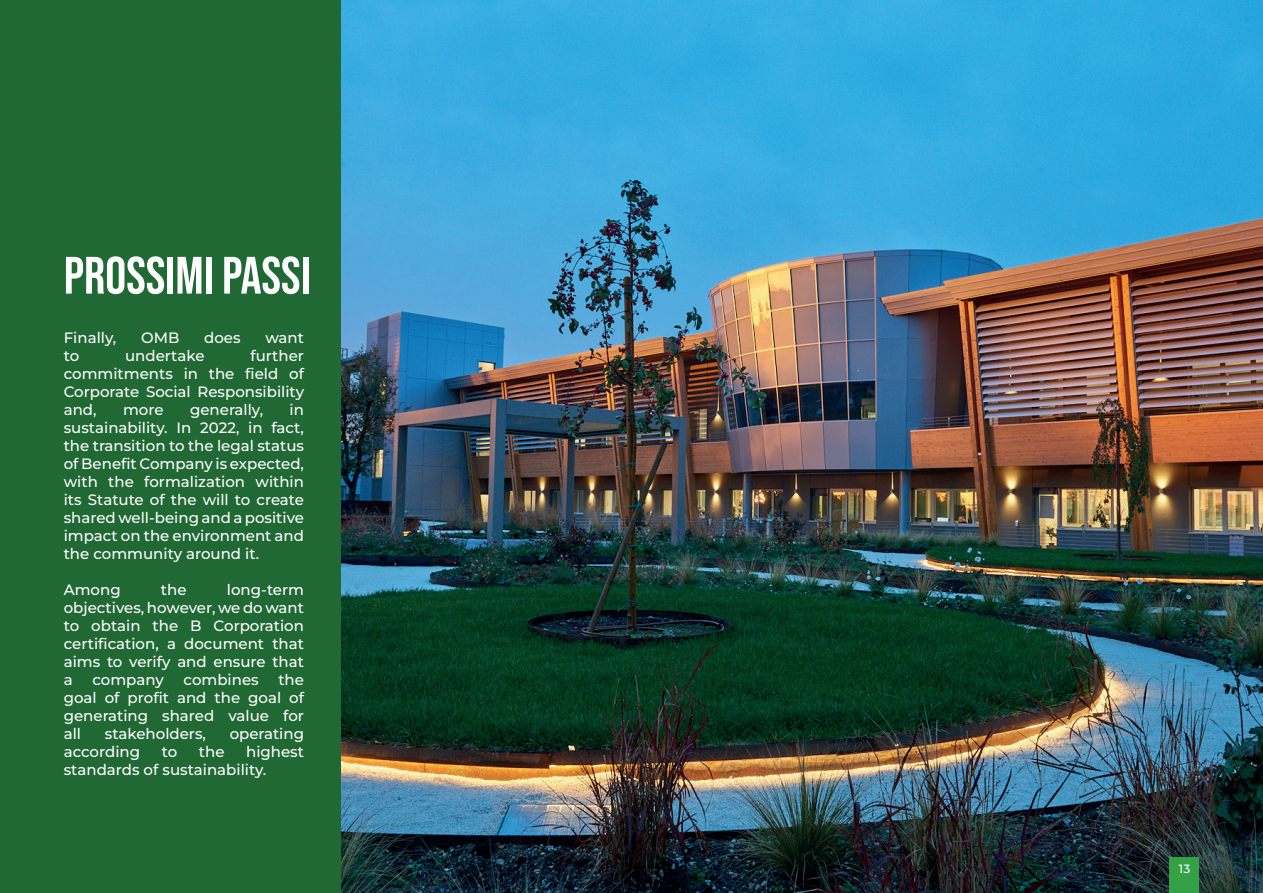
<style>
.page{position:relative;width:1263px;height:893px;background:#fff}
.page>*{position:absolute;margin:0;border:0;box-sizing:border-box;transform-origin:0 0}
.t1{font:52.5px "Bebas Neue";color:#fff}
.t2{font:500 15px/18px "Montserrat";color:#fff;text-align:justify}
.t3{font:500 12px "Montserrat";color:#fff}
</style>
<div class="page">
<img style="left:340px;top:0;width:923px;height:893px">
<div style="left:0;top:0;width:340px;height:893px;background:#206834"></div>
<svg style="left:1170px;top:857px;width:29px;height:36px"></svg>
<h1 class="t1" style="left:64px;top:246px;width:248px">PROSSIMI PASSI</h1>
<p class="t2" style="left:64px;top:328px;width:54px">Finally,</p>
<p class="t2" style="left:141px;top:328px;width:40px">OMB</p>
<p class="t2" style="left:204px;top:328px;width:38px">does</p>
<p class="t2" style="left:265px;top:328px;width:40px">want</p>
<p class="t2" style="left:64px;top:346px;width:17px">to</p>
<p class="t2" style="left:125px;top:346px;width:81px">undertake</p>
<p class="t2" style="left:64px;top:346px;width:242px;text-indent:187px">further commitments in the field of Corporate Social Responsibility and,</p>
<p class="t2" style="left:64px;top:400px;width:242px;text-indent:226px">in sustainability. In 2022, in fact, the transition to the legal status of Benefit Company is expected, with the formalization within its Statute of the will to create shared well-being and a positive impact on the environment and the community around it.</p>
<p class="t2" style="left:64px;top:580px;width:58px">Among</p>
<p class="t2" style="left:161px;top:580px;width:27px">the</p>
<p class="t2" style="left:123px;top:400px;width:42px">more</p>
<p class="t2" style="left:190px;top:400px;width:75px">generally,</p>
<p class="t2" style="left:64px;top:580px;width:242px;text-indent:163px">long-term objectives, however, we do want to obtain the B Corporation certification, a document that aims to verify and ensure that a</p>
<p class="t2" style="left:92px;top:670px;width:73px">company</p>
<p class="t2" style="left:184px;top:670px;width:77px">combines</p>
<p class="t2" style="left:64px;top:670px;width:242px;text-indent:215px">the goal of profit and the goal of generating shared value for all</p>
<p class="t2" style="left:105px;top:724px;width:103px">stakeholders,</p>
<p class="t2" style="left:230px;top:724px;width:76px">operating</p>
<p class="t2" style="left:64px;top:742px;width:78px">according</p>
<p class="t2" style="left:162px;top:742px;width:17px">to</p>
<p class="t2" style="left:199px;top:742px;width:27px">the</p>
<p class="t2" style="left:64px;top:742px;width:242px;text-indent:182px">highest standards of sustainability.</p>
<p class="t3" style="left:1179px;top:860px;width:13px">13</p>
</div>
